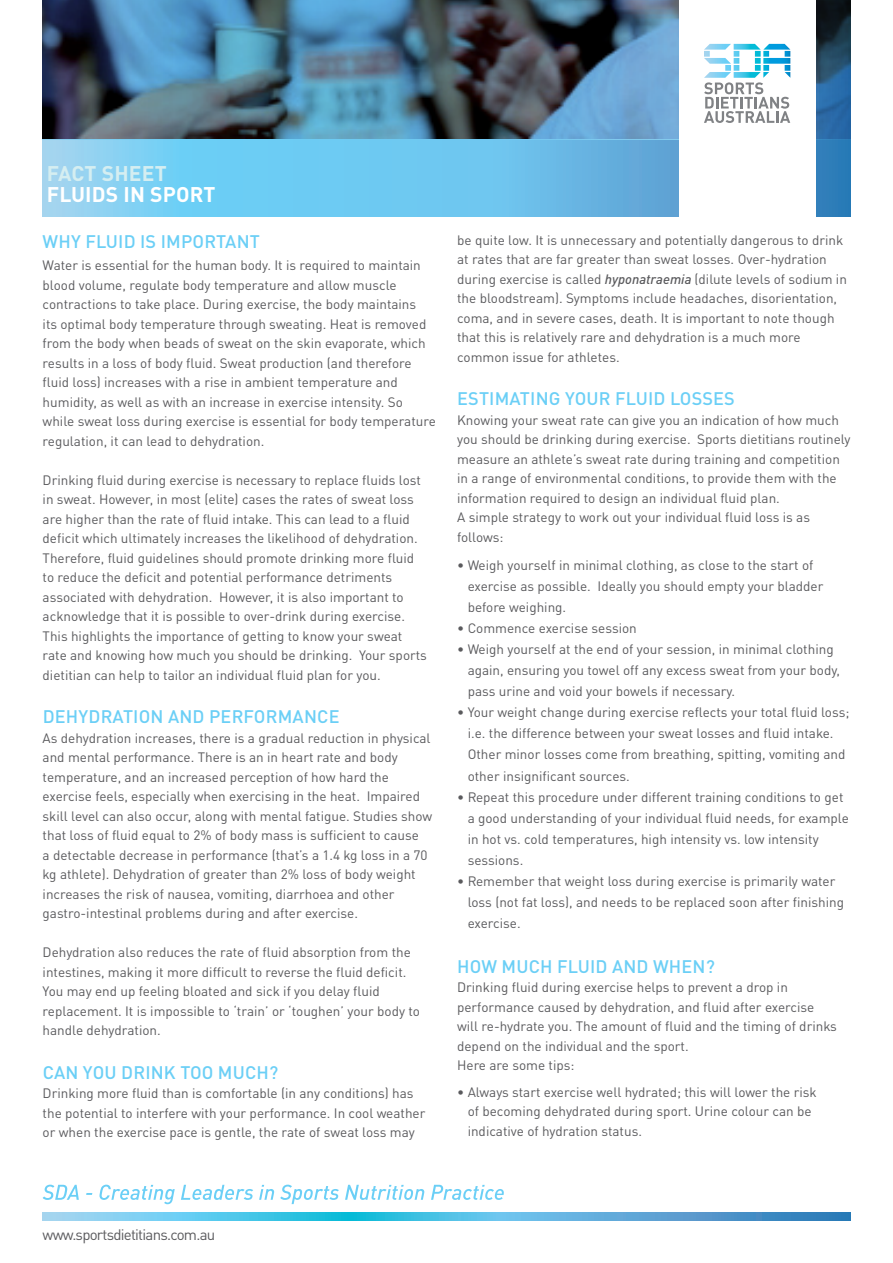
<style>
.page{position:relative;width:893px;height:1263px;background:#fff}
.page>*{position:absolute;margin:0;border:0;box-sizing:border-box;transform-origin:0 0}
.t1{font:700 21px "DIN Pro";color:#fff}
.t2{font:700 21px "DIN Pro";letter-spacing:.005em;color:#d5eef1}
.t3{font:500 18px "DIN Pro";letter-spacing:.01em;color:#6bcff6}
.t4{font:15px "DIN Pro";letter-spacing:-.05em;color:#5a5a5d}
.t5{font:13.5px/19.5px "DIN Pro";color:#5a5a5d}
.s1{font-weight:500;font-style:italic}
</style>
<div class="page">
<img style="left:43px;top:0;width:807px;height:140px">
<svg style="left:43px;top:1213px;width:807px;height:8px;background:#54b5de"></svg>
<svg style="left:43px;top:1185px;width:461px;height:19px"></svg>
<svg style="left:43px;top:140px;width:807px;height:76px;background:#6ec1ea"></svg>
<div style="left:679px;top:0;width:137px;height:225px;background:#fff"></div>
<svg style="left:704px;top:44px;width:86px;height:79px"></svg>
<h1 class="t2" style="left:47px;top:156px;width:121px">FACT SHEET</h1>
<h1 class="t1" style="left:47px;top:177px;width:170px">FLUIDS IN SPORT</h1>
<h2 class="t3" style="left:43px;top:227px;width:219px">WHY FLUID IS IMPORTANT</h2>
<p class="t5" style="left:43px;top:254px;width:395px">Water is essential for the human body. It is required to maintain blood volume, regulate body temperature and allow muscle contractions to take place. During exercise, the body maintains<br>its optimal body temperature through sweating. Heat is removed from the body when beads of sweat on the skin evaporate, which results in a loss of body fluid. Sweat production (and therefore fluid loss) increases with a rise in ambient temperature and humidity, as well as with an increase in exercise intensity. So while sweat loss during exercise is essential for body temperature regulation, it can lead to dehydration.</p>
<p class="t5" style="left:43px;top:469px;width:386px">Drinking fluid during exercise is necessary to replace fluids lost in sweat. However, in most (elite) cases the rates of sweat loss are higher than the rate of fluid intake. This can lead to a fluid deficit which ultimately increases the likelihood of dehydration.<br>Therefore, fluid guidelines should promote drinking more fluid to reduce the deficit and potential performance detriments associated with dehydration. However, it is also important to acknowledge that it is possible to over-drink during exercise.<br>This highlights the importance of getting to know your sweat rate and knowing how much you should be drinking. Your sports dietitian can help to tailor an individual fluid plan for you.</p>
<h2 class="t3" style="left:43px;top:702px;width:298px">DEHYDRATION AND PERFORMANCE</h2>
<p class="t5" style="left:43px;top:727px;width:391px">As dehydration increases, there is a gradual reduction in physical and mental performance. There is an in heart rate and body temperature, and an increased perception of how hard the exercise feels, especially when exercising in the heat. Impaired skill level can also occur, along with mental fatigue. Studies show that loss of fluid equal to 2% of body mass is sufficient to cause<br>a detectable decrease in performance (that’s a 1.4 kg loss in a 70 kg athlete). Dehydration of greater than 2% loss of body weight increases the risk of nausea, vomiting, diarrhoea and other gastro-intestinal problems during and after exercise.</p>
<p class="t5" style="left:43px;top:941px;width:379px">Dehydration also reduces the rate of fluid absorption from the intestines, making it more difficult to reverse the fluid deficit.<br>You may end up feeling bloated and sick if you delay fluid replacement. It is impossible to ‘train’ or ‘toughen’ your body to handle dehydration.</p>
<h2 class="t3" style="left:43px;top:1057px;width:237px">CAN YOU DRINK TOO MUCH?</h2>
<p class="t5" style="left:43px;top:1082px;width:384px">Drinking more fluid than is comfortable (in any conditions) has the potential to interfere with your performance. In cool weather or when the exercise pace is gentle, the rate of sweat loss may</p>
<p class="t5" style="left:457px;top:229px;width:391px">be quite low. It is unnecessary and potentially dangerous to drink at rates that are far greater than sweat losses. Over-hydration during exercise is called <span class="s1">hyponatraemia</span> (dilute levels of sodium in the bloodstream). Symptoms include headaches, disorientation, coma, and in severe cases, death. It is important to note though that this is relatively rare and dehydration is a much more common issue for athletes.</p>
<h2 class="t3" style="left:457px;top:384px;width:279px">ESTIMATING YOUR FLUID LOSSES</h2>
<p class="t5" style="left:457px;top:409px;width:395px">Knowing your sweat rate can give you an indication of how much you should be drinking during exercise. Sports dietitians routinely measure an athlete’s sweat rate during training and competition in a range of environmental conditions, to provide them with the information required to design an individual fluid plan.<br>A simple strategy to work out your individual fluid loss is as follows:</p>
<p class="t5" style="left:468px;top:554px;width:357px;line-height:21px;text-indent:-11px">• Weigh yourself in minimal clothing, as close to the start of exercise as possible. Ideally you should empty your bladder before weighing.</p>
<p class="t5" style="left:457px;top:617px;width:181px">• Commence exercise session</p>
<p class="t5" style="left:468px;top:638px;width:374px;line-height:21px;text-indent:-11px">• Weigh yourself at the end of your session, in minimal clothing again, ensuring you towel off any excess sweat from your body, pass urine and void your bowels if necessary.</p>
<p class="t5" style="left:468px;top:701px;width:383px;line-height:21px;text-indent:-11px">• Your weight change during exercise reflects your total fluid loss; i.e. the difference between your sweat losses and fluid intake.<br>Other minor losses come from breathing, spitting, vomiting and other insignificant sources.</p>
<p class="t5" style="left:468px;top:785px;width:383px;line-height:21px;text-indent:-11px">• Repeat this procedure under different training conditions to get a good understanding of your individual fluid needs, for example in hot vs. cold temperatures, high intensity vs. low intensity sessions.</p>
<p class="t5" style="left:468px;top:869px;width:378px;line-height:21px;text-indent:-11px">• Remember that weight loss during exercise is primarily water loss (not fat loss), and needs to be replaced soon after finishing exercise.</p>
<h2 class="t3" style="left:457px;top:951px;width:259px">HOW MUCH FLUID AND WHEN?</h2>
<p class="t5" style="left:457px;top:976px;width:381px">Drinking fluid during exercise helps to prevent a drop in performance caused by dehydration, and fluid after exercise will re-hydrate you. The amount of fluid and the timing of drinks depend on the individual and the sport.<br>Here are some tips:</p>
<p class="t5" style="left:468px;top:1081px;width:351px;text-indent:-11px">• Always start exercise well hydrated; this will lower the risk of becoming dehydrated during sport. Urine colour can be indicative of hydration status.</p>
<p class="t4" style="left:43px;top:1223px;width:174px">www.sportsdietitians.com.au</p>
</div>
